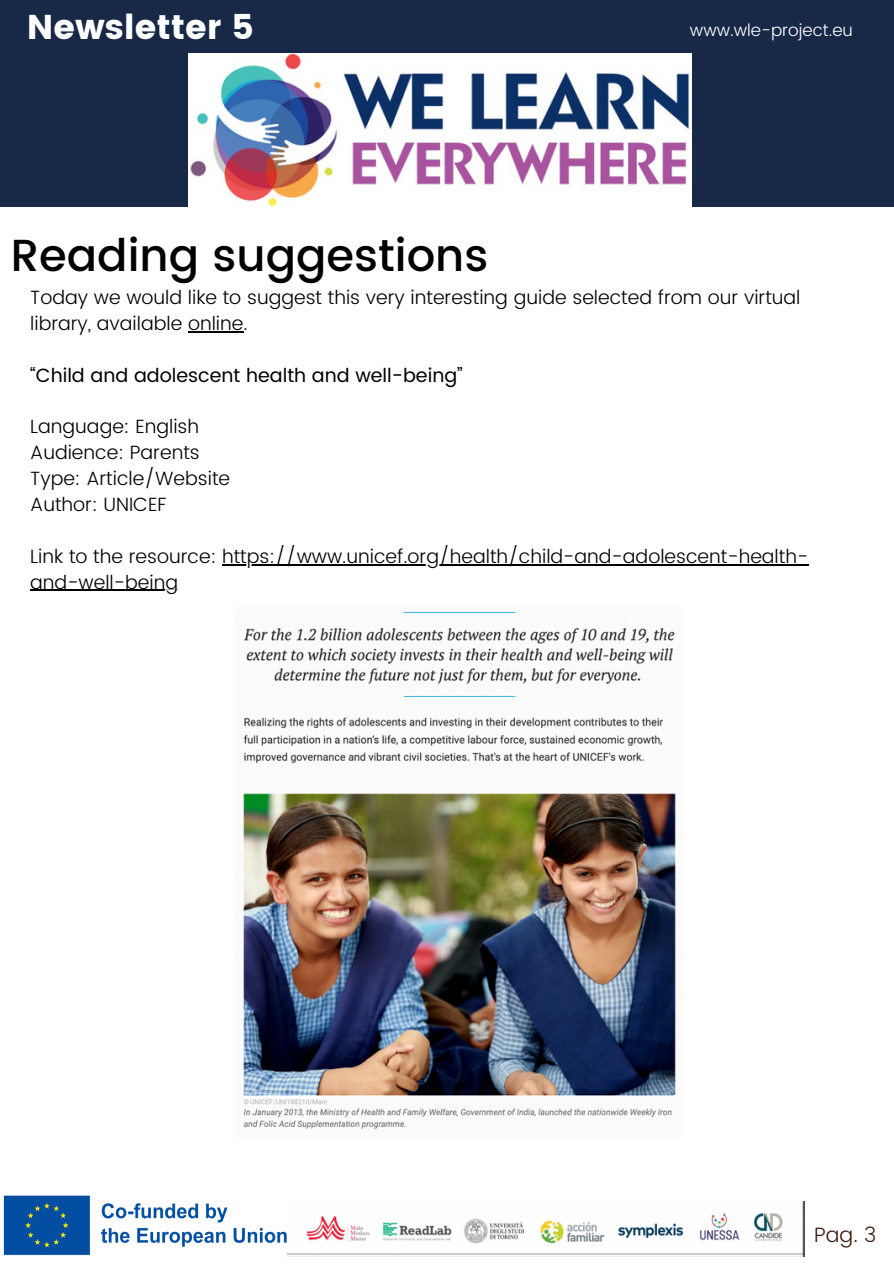
<style>
.page{position:relative;width:894px;height:1264px;background:#fff}
.page>*{position:absolute;margin:0;border:0;box-sizing:border-box;transform-origin:0 0}
.t1{font:500 44.85px "Poppins";color:#000}
.t2{font:34.35px "Poppins";color:#fff}
.t3{font:300 20.7px "Poppins";color:#3c1a0c}
.t4{font:300 19.2px/25.8px "Poppins";color:#000}
.t5{font:19.2px "Poppins";color:#000}
.t6{font:300 16.95px "Poppins";color:#fff}
</style>
<div class="page">
<div style="left:0;top:0;width:893px;height:207px;background:#182948"></div>
<img style="left:188px;top:53px;width:503px;height:153px">
<img style="left:308px;top:1201px;width:496px;height:55px">
<img style="left:3px;top:1195px;width:305px;height:61px">
<img style="left:243px;top:611px;width:433px;height:518px">
<hr style="left:188px;top:331px;width:55px;height:1px;background:#000">
<hr style="left:222px;top:564px;width:586px;height:1px;background:#000">
<hr style="left:30px;top:590px;width:148px;height:1px;background:#000">
<h3 class="t2" style="left:27px;top:7px;width:229px">Newsletter 5</h3>
<h3 class="t6" style="left:689px;top:20px;width:164px">www.wle-project.eu</h3>
<h3 class="t1" style="left:11px;top:229px;width:479px">Reading suggestions</h3>
<p class="t4" style="left:30px;top:284px;width:771px">Today we would like to suggest this very interesting guide selected from our virtual library, available online.</p>
<p class="t5" style="left:30px;top:364px;width:434px">“Child and adolescent health and well-being”</p>
<p class="t4" style="left:30px;top:414px;width:201px">Language: English<br>Audience: Parents<br>Type: Article/Website<br>Author: UNICEF</p>
<h3 class="t4" style="left:30px;top:543px;width:779px">Link to the resource: https://www.unicef.org/health/child-and-adolescent-health&shy;and-well-being</h3>
<h3 class="t3" style="left:814px;top:1222px;width:64px">Pag. 3</h3>
</div>
